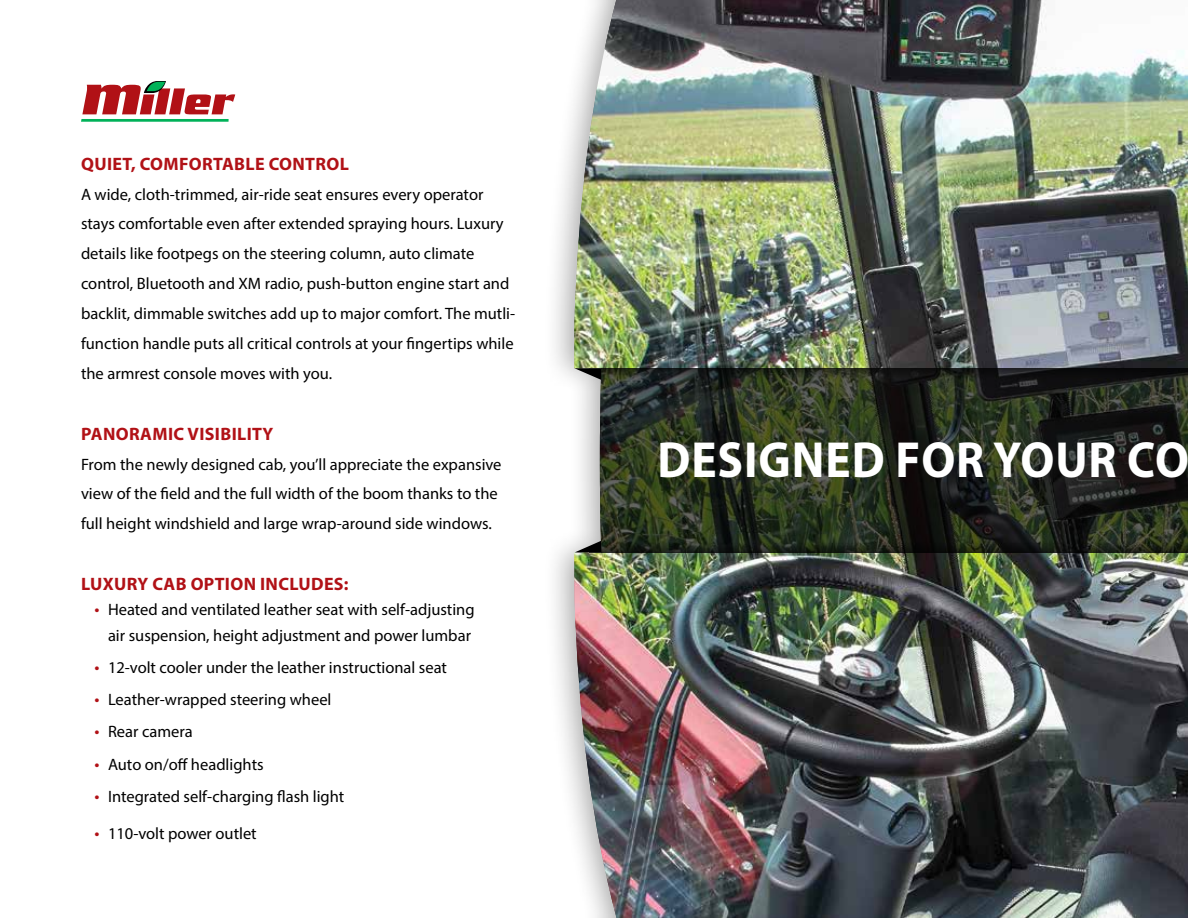
<style>
.page{position:relative;width:1188px;height:918px;background:#fff}
.page>*{position:absolute;margin:0;border:0;box-sizing:border-box;transform-origin:0 0}
.t1{font:700 51px "Myriad Pro";letter-spacing:.02em;color:#fff;scale:.93 1}
.t2{font:700 18px "Myriad Pro";letter-spacing:.02em;color:#b11116}
.t3{font:16.5px/30px "Myriad Pro";color:#000}
.s1{font-size:18px;color:#b11116}
</style>
<div class="page">
<img style="left:631px;top:0;width:557px;height:918px">
<svg style="left:631px;top:368px;width:557px;height:184px;background:#252b1e"></svg>
<div style="left:380px;top:0;width:251px;height:918px;background:#000;opacity:.33"></div>
<div style="left:383px;top:0;width:116px;height:918px;background:#fff"></div>
<svg style="left:575px;top:541px;width:26px;height:11px"></svg>
<svg style="left:575px;top:368px;width:26px;height:12px"></svg>
<svg style="left:81px;top:81px;width:154px;height:41px"></svg>
<p class="t2" style="left:81px;top:152px;width:269px">QUIET, COMFORTABLE CONTROL</p>
<p class="t3" style="left:81px;top:179px;width:436px">A wide, cloth-trimmed, air-ride seat ensures every operator stays comfortable even after extended spraying hours. Luxury details like footpegs on the steering column, auto climate control, Bluetooth and XM radio, push-button engine start and backlit, dimmable switches add up to major comfort. The mutli&shy;function handle puts all critical controls at your fingertips while the armrest console moves with you.</p>
<p class="t2" style="left:81px;top:422px;width:194px">PANORAMIC VISIBILITY</p>
<p class="t3" style="left:81px;top:449px;width:422px">From the newly designed cab, you’ll appreciate the expansive view of the field and the full width of the boom thanks to the full height windshield and large wrap-around side windows.</p>
<p class="t2" style="left:81px;top:572px;width:269px">LUXURY CAB OPTION INCLUDES:</p>
<p class="t3" style="left:94px;top:597px;width:382px;line-height:25.5px;text-align:center"><span class="s1">•</span> Heated and ventilated leather seat with self-adjusting air suspension, height adjustment and power lumbar</p>
<p class="t3" style="left:94px;top:652px;width:354px"><span class="s1">•</span> 12-volt cooler under the leather instructional seat</p>
<p class="t3" style="left:94px;top:684px;width:239px"><span class="s1">•</span> Leather-wrapped steering wheel</p>
<p class="t3" style="left:94px;top:717px;width:100px"><span class="s1">•</span> Rear camera</p>
<p class="t3" style="left:94px;top:749px;width:171px"><span class="s1">•</span> Auto on/off headlights</p>
<p class="t3" style="left:94px;top:781px;width:251px"><span class="s1">•</span> Integrated self-charging flash light</p>
<p class="t3" style="left:94px;top:818px;width:164px"><span class="s1">•</span> 110-volt power outlet</p>
<h1 class="t1" style="left:657px;top:427px;width:573px">DESIGNED FOR YOUR CO</h1>
</div>
